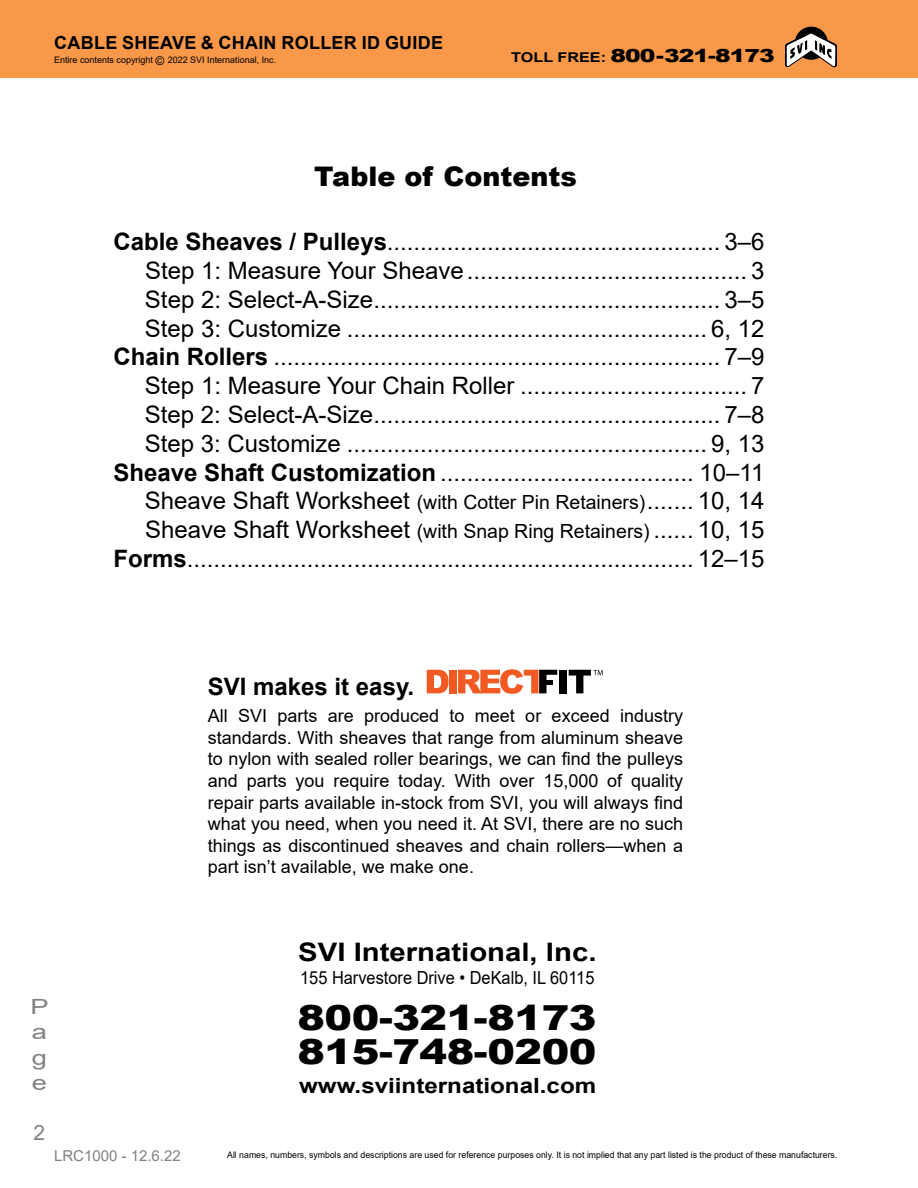
<style>
.page{position:relative;width:918px;height:1188px;background:#fff}
.page>*{position:absolute;margin:0;border:0;box-sizing:border-box;transform-origin:0 0}
.t1{font:900 34.5px/34.5px "Arial";letter-spacing:-.01em;color:#000;scale:1.2 1}
.t2{font:900 27px "Arial";color:#000}
.t3{font:700 25.5px "Arial";color:#000;scale:1.15 1}
.t4{font:24px/28.8px "Arial";color:#000;text-align:right}
.t5{font:700 24px "Arial";color:#000}
.t6{font:700 21px "Arial";color:#000;scale:1.15 1}
.t7{font:21px/25.2px "Arial";color:#808285;text-align:justify;scale:1.3 1}
.t8{font:21px "Arial";color:#808285}
.t9{font:18px/21.6px "Arial";color:#000;text-align:justify}
.t10{font:18px "Arial";color:#000;scale:.91 1}
.t11{font:700 18px "Arial";letter-spacing:.015em;color:#000}
.t12{font:900 18px "Arial";letter-spacing:-.04em;color:#000;scale:1.3 1}
.t13{font:15px "Arial";color:#808285}
.t14{font:9px "Arial";color:#000}
.s1{font-size:12px}
.s2{font-weight:700;font-size:13.5px}
.s3{font-weight:700}
.s4{font-size:19.5px}
</style>
<div class="page">
<div style="left:0;top:0;width:918px;height:78px;background:#f89848"></div>
<svg style="left:785px;top:27px;width:52px;height:40px"></svg>
<div style="left:559px;top:670px;width:8px;height:23px;background:#000"></div>
<svg style="left:427px;top:670px;width:22px;height:23px"></svg>
<div style="left:449px;top:670px;width:8px;height:23px;background:#f15a22"></div>
<svg style="left:458px;top:669px;width:99px;height:25px"></svg>
<div style="left:544px;top:680px;width:8px;height:5px;background:#000"></div>
<svg style="left:569px;top:670px;width:34px;height:23px"></svg>
<p class="t11" style="left:54px;top:30px;width:241px">cable sheave &amp; chain roller</p>
<p class="t11" style="left:362px;top:30px;width:81px">id guide</p>
<p class="t14" style="left:54px;top:54px;width:224px">Entire contents copyright <span class="s1">©</span> 2022 SVI International, Inc.</p>
<p class="t12" style="left:511px;top:43px;width:204px"><span class="s2">TOLL FREE:</span> 800-321-8173</p>
<p class="t2" style="left:314px;top:157px;width:265px">Table of Contents</p>
<p class="t4" style="left:113px;top:227px;width:653px"><span class="s3">Cable Sheaves / Pulleys</span>.................................................. 3–6<br>Step 1: Measure Your Sheave.......................................... 3<br>Step 2: Select-A-Size.................................................... 3–5<br>Step 3: Customize ...................................................... 6, 12<br><span class="s3">Chain Rollers</span> ................................................................... 7–9<br>Step 1: Measure Your Chain Roller .................................. 7<br>Step 2: Select-A-Size.................................................... 7–8<br>Step 3: Customize ...................................................... 9, 13<br><span class="s3">Sheave Shaft Customization</span> ...................................... 10–11<br>Sheave Shaft Worksheet <span class="s4">(with Cotter Pin Retainers)</span>....... 10, 14<br>Sheave Shaft Worksheet <span class="s4">(with Snap Ring Retainers)</span> ...... 10, 15<br><span class="s3">Forms</span>............................................................................ 12–15</p>
<p class="t5" style="left:208px;top:669px;width:208px">SVI makes it easy.</p>
<p class="t9" style="left:208px;top:705px;width:477px">All SVI parts are produced to meet or exceed industry standards. With sheaves that range from aluminum sheave to nylon with sealed roller bearings, we can find the pulleys and parts you require today. With over 15,000 of quality repair parts available in-stock from SVI, you will always find what you need, when you need it. At SVI, there are no such things as discontinued sheaves and chain rollers—when a part isn’t available, we make one.</p>
<p class="t7" style="left:31px;top:994px;width:16px">P a g e</p>
<p class="t8" style="left:34px;top:1118px;width:13px">2</p>
<p class="t13" style="left:54px;top:1146px;width:128px">LRC1000 - 12.6.22</p>
<p class="t3" style="left:298px;top:935px;width:261px">SVI International, Inc.</p>
<p class="t10" style="left:300px;top:965px;width:325px">155 Harvestore Drive • DeKalb, IL 60115</p>
<h1 class="t1" style="left:297px;top:999px;width:251px">800-321-8173<br>815-748-0200</h1>
<p class="t6" style="left:299px;top:1071px;width:260px">www.sviinternational.com</p>
<p class="t14" style="left:227px;top:1149px;width:612px">All names, numbers, symbols and descriptions are used for reference purposes only. It is not implied that any part listed is the product of these manufacturers.</p>
</div>
